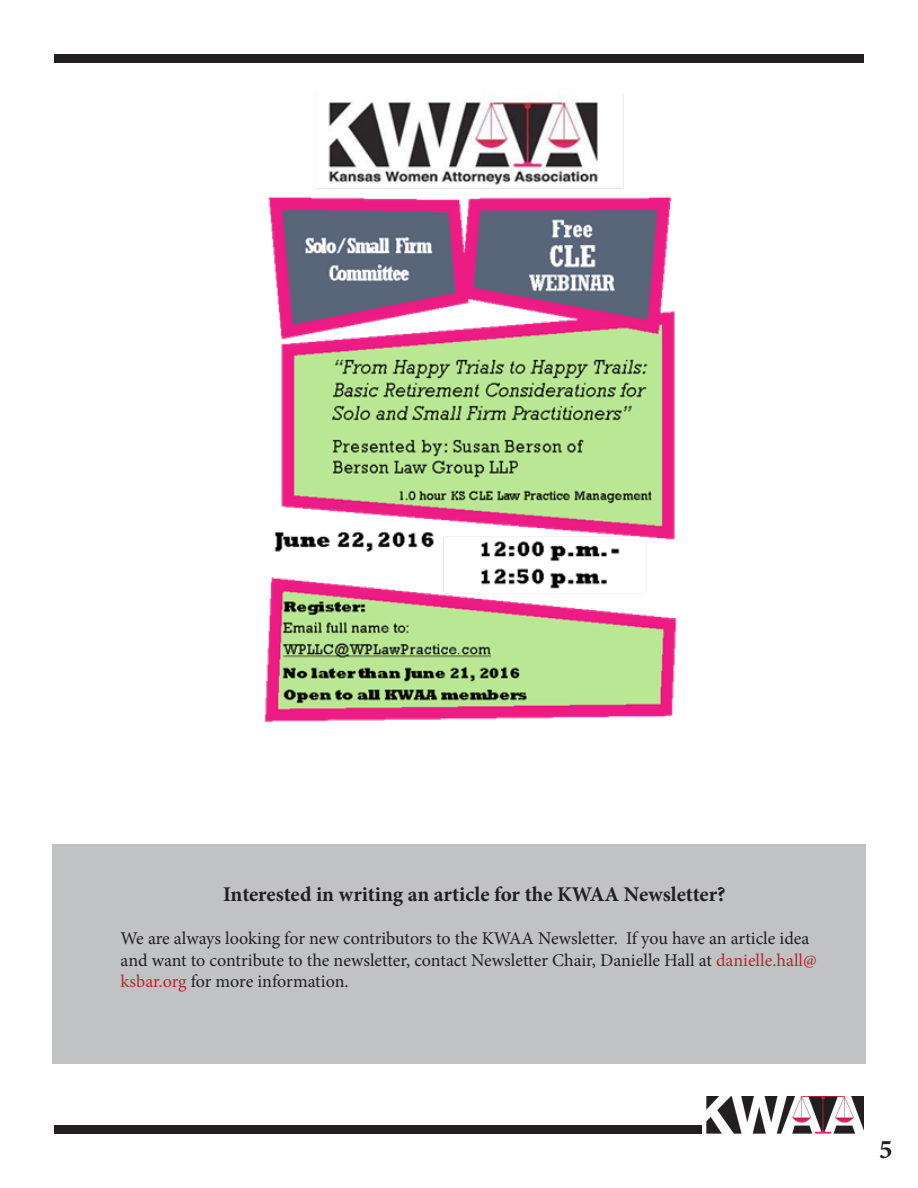
<style>
.page{position:relative;width:918px;height:1188px;background:#fff}
.page>*{position:absolute;margin:0;border:0;box-sizing:border-box;transform-origin:0 0}
.t1{font:700 27px "Minion Pro";color:#231f20}
.t2{font:700 21px "Minion Pro";letter-spacing:-.005em;color:#231f20}
.t3{font:18px/21.6px "Minion Pro";letter-spacing:-.005em;color:#231f20}
.s1{color:#b02a2f}
</style>
<div class="page">
<div style="left:54px;top:54px;width:810px;height:9px;background:#231f20"></div>
<div style="left:54px;top:1125px;width:810px;height:9px;background:#231f20"></div>
<img style="left:703px;top:1096px;width:161px;height:38px">
<img style="left:264px;top:94px;width:413px;height:628px">
<div style="left:52px;top:844px;width:814px;height:220px;background:#c1c2c4"></div>
<p class="t2" style="left:223px;top:879px;width:504px">Interested in writing an article for the KWAA Newsletter?</p>
<p class="t3" style="left:121px;top:928px;width:698px">We are always looking for new contributors to the KWAA Newsletter. If you have an article idea and want to contribute to the newsletter, contact Newsletter Chair, Danielle Hall at <span class="s1">danielle.hall@ ksbar.org</span> for more information.</p>
<p class="t1" style="left:879px;top:1130px;width:15px">5</p>
</div>
